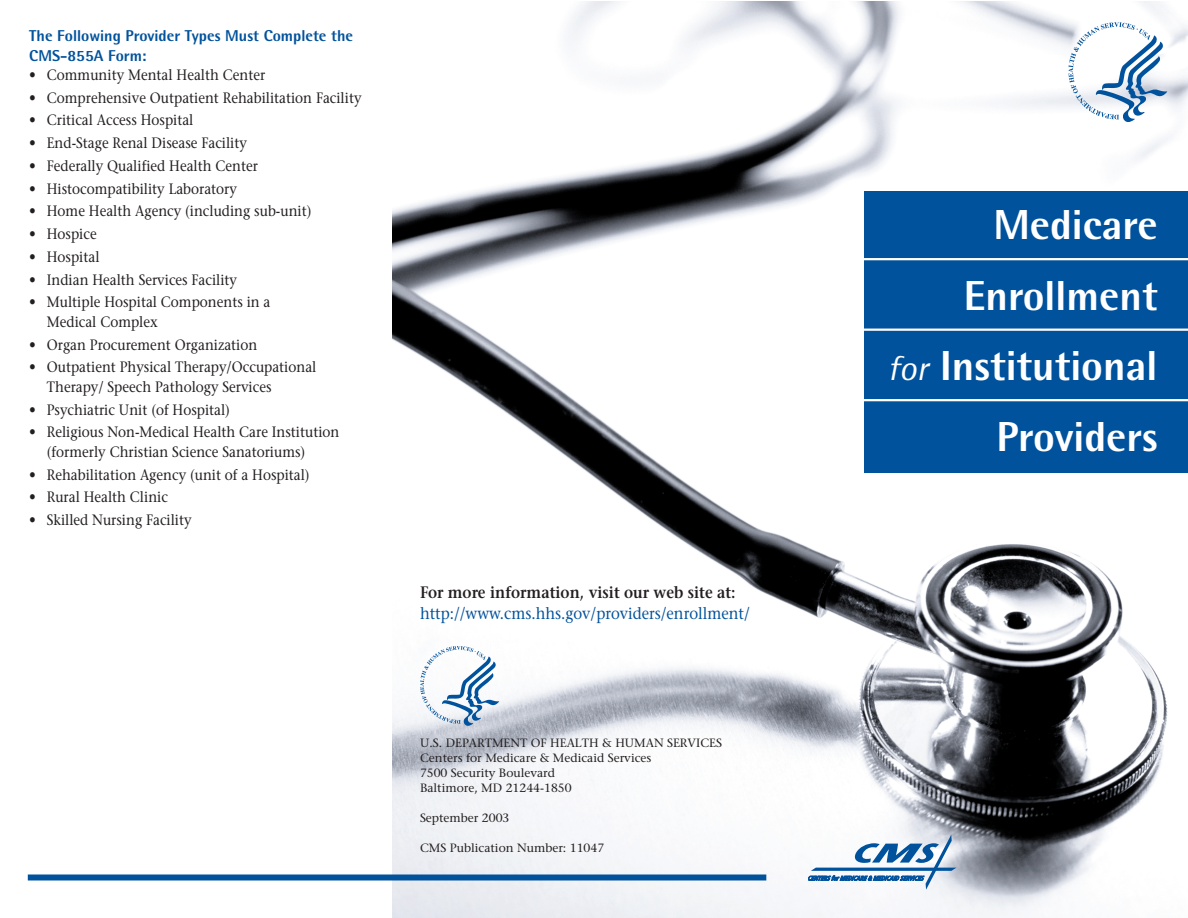
<style>
.page{position:relative;width:1188px;height:918px;background:#fff}
.page>*{position:absolute;margin:0;border:0;box-sizing:border-box;transform-origin:0 0}
.t1{font:800 42px/70.5px "Rotis Semi Sans";color:#fff;text-align:right}
.t2{font:16.5px "Stone Serif";color:#00529c;scale:.9 1}
.t3{font:600 16.5px "Stone Serif";color:#231f20;scale:.9 1}
.t4{font:800 15.75px/19.5px "Rotis Semi Sans";color:#00529c}
.t5{font:15px/19.5px "Stone Serif";color:#231f20;scale:.9 1}
.t6{font:12px/15px "Stone Serif";color:#231f20}
.s1{font-weight:400;font-style:italic;font-size:34.5px}
</style>
<div class="page">
<img style="left:393px;top:1px;width:795px;height:917px">
<div style="left:864px;top:191px;width:324px;height:281px;background:#00529c"></div>
<svg style="left:808px;top:835px;width:149px;height:55px"></svg>
<svg style="left:1068px;top:22px;width:99px;height:101px"></svg>
<div style="left:28px;top:874px;width:738px;height:6px;background:#00529c"></div>
<hr style="left:864px;top:258px;width:324px;height:2px;background:#fff">
<svg style="left:420px;top:646px;width:79px;height:80px"></svg>
<hr style="left:864px;top:329px;width:324px;height:2px;background:#fff">
<hr style="left:864px;top:399px;width:324px;height:2px;background:#fff">
<p class="t4" style="left:29px;top:28px;width:325px">The Following Provider Types Must Complete the<br>CMS-855A Form:</p>
<p class="t5" style="left:29px;top:67px;width:264px">• Community Mental Health Center</p>
<p class="t5" style="left:29px;top:89px;width:371px">• Comprehensive Outpatient Rehabilitation Facility</p>
<p class="t5" style="left:29px;top:112px;width:184px">• Critical Access Hospital</p>
<p class="t5" style="left:29px;top:135px;width:243px">• End-Stage Renal Disease Facility</p>
<p class="t5" style="left:29px;top:158px;width:256px">• Federally Qualified Health Center</p>
<p class="t5" style="left:29px;top:180px;width:232px">• Histocompatibility Laboratory</p>
<p class="t5" style="left:29px;top:203px;width:315px">• Home Health Agency (including sub-unit)</p>
<p class="t5" style="left:29px;top:226px;width:76px">• Hospice</p>
<p class="t5" style="left:29px;top:249px;width:80px">• Hospital</p>
<p class="t5" style="left:29px;top:271px;width:232px">• Indian Health Services Facility</p>
<p class="t5" style="left:47px;top:294px;width:250px;text-indent:-18px">• Multiple Hospital Components in a<br>Medical Complex</p>
<p class="t5" style="left:29px;top:336px;width:255px">• Organ Procurement Organization</p>
<p class="t5" style="left:47px;top:359px;width:301px;text-indent:-18px">• Outpatient Physical Therapy/Occupational<br>Therapy/ Speech Pathology Services</p>
<p class="t5" style="left:29px;top:401px;width:225px">• Psychiatric Unit (of Hospital)</p>
<p class="t5" style="left:47px;top:424px;width:327px;text-indent:-18px">• Religious Non-Medical Health Care Institution (formerly Christian Science Sanatoriums)</p>
<p class="t5" style="left:29px;top:466px;width:313px">• Rehabilitation Agency (unit of a Hospital)</p>
<p class="t5" style="left:29px;top:489px;width:156px">• Rural Health Clinic</p>
<p class="t5" style="left:29px;top:512px;width:182px">• Skilled Nursing Facility</p>
<p class="t3" style="left:420px;top:586px;width:352px">For more information, visit our web site at:</p>
<p class="t2" style="left:420px;top:607px;width:368px">http://www.cms.hhs.gov/providers/enrollment/</p>
<p class="t6" style="left:420px;top:736px;width:304px">U.S. DEPARTMENT OF HEALTH &amp; HUMAN SERVICES Centers for Medicare &amp; Medicaid Services<br>7500 Security Boulevard<br>Baltimore, MD 21244-1850</p>
<p class="t6" style="left:420px;top:811px;width:91px">September 2003</p>
<p class="t6" style="left:420px;top:841px;width:186px">CMS Publication Number: 11047</p>
<h1 class="t1" style="left:888px;top:194px;width:271px">Medicare<br>Enrollment<br><span class="s1">for</span> Institutional<br>Providers</h1>
</div>
